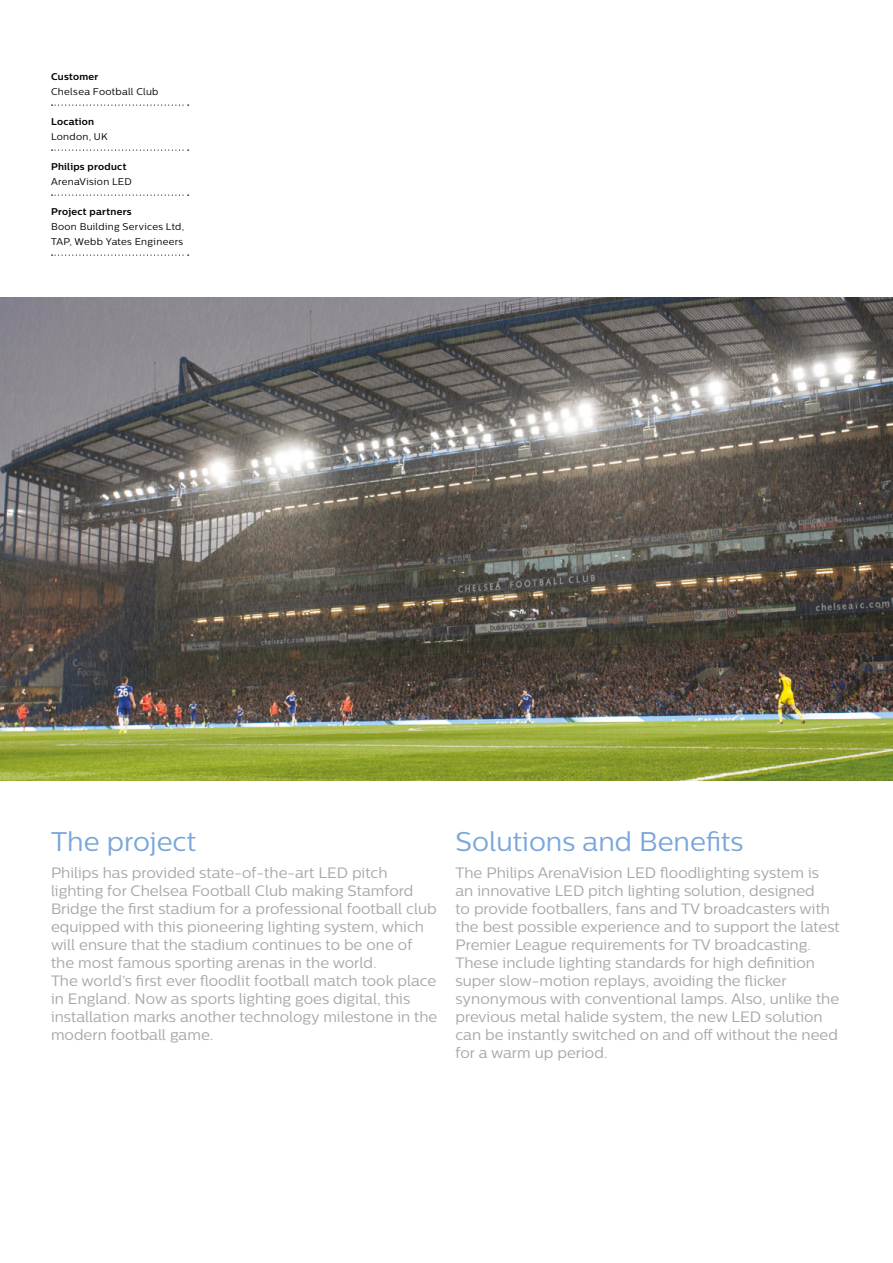
<style>
.page{position:relative;width:893px;height:1263px;background:#fff}
.page>*{position:absolute;margin:0;border:0;box-sizing:border-box;transform-origin:0 0}
.t1{font:27px "Centrale Sans";color:#7aa7da}
.t2{font:15px/18px "Centrale Sans";color:#a8a8a7}
.t3{font:9.75px/15px "Centrale Sans";letter-spacing:.03em;color:#000}
.t4{font:700 9.75px "Centrale Sans";letter-spacing:.03em;color:#000}
</style>
<div class="page">
<img style="left:0;top:298px;width:893px;height:482px">
<svg style="left:52px;top:105px;width:137px;height:1px"></svg>
<svg style="left:52px;top:150px;width:137px;height:1px"></svg>
<svg style="left:52px;top:195px;width:137px;height:1px"></svg>
<svg style="left:52px;top:255px;width:137px;height:1px"></svg>
<p class="t4" style="left:51px;top:70px;width:49px">Customer</p>
<p class="t3" style="left:51px;top:84px;width:109px">Chelsea Football Club</p>
<p class="t4" style="left:51px;top:115px;width:45px">Location</p>
<p class="t3" style="left:51px;top:129px;width:58px">London, UK</p>
<p class="t4" style="left:51px;top:160px;width:77px">Philips product</p>
<p class="t3" style="left:51px;top:174px;width:82px">ArenaVision LED</p>
<p class="t4" style="left:51px;top:205px;width:82px">Project partners</p>
<p class="t3" style="left:51px;top:218px;width:135px">Boon Building Services Ltd,<br>TAP, Webb Yates Engineers</p>
<h1 class="t1" style="left:51px;top:826px;width:147px">The project</h1>
<p class="t2" style="left:51px;top:863px;width:388px">Philips has provided state-of-the-art LED pitch lighting for Chelsea Football Club making Stamford Bridge the first stadium for a professional football club equipped with this pioneering lighting system, which will ensure that the stadium continues to be one of the most famous sporting arenas in the world.<br>The world’s first ever floodlit football match took place in England. Now as sports lighting goes digital, this installation marks another technology milestone in the modern football game.</p>
<h1 class="t1" style="left:455px;top:826px;width:290px">Solutions and Benefits</h1>
<p class="t2" style="left:455px;top:863px;width:386px">The Philips ArenaVision LED floodlighting system is an innovative LED pitch lighting solution, designed<br>to provide footballers, fans and TV broadcasters with the best possible experience and to support the latest Premier League requirements for TV broadcasting.<br>These include lighting standards for high definition super slow-motion replays, avoiding the flicker synonymous with conventional lamps. Also, unlike the previous metal halide system, the new LED solution can be instantly switched on and off without the need for a warm up period.</p>
</div>
